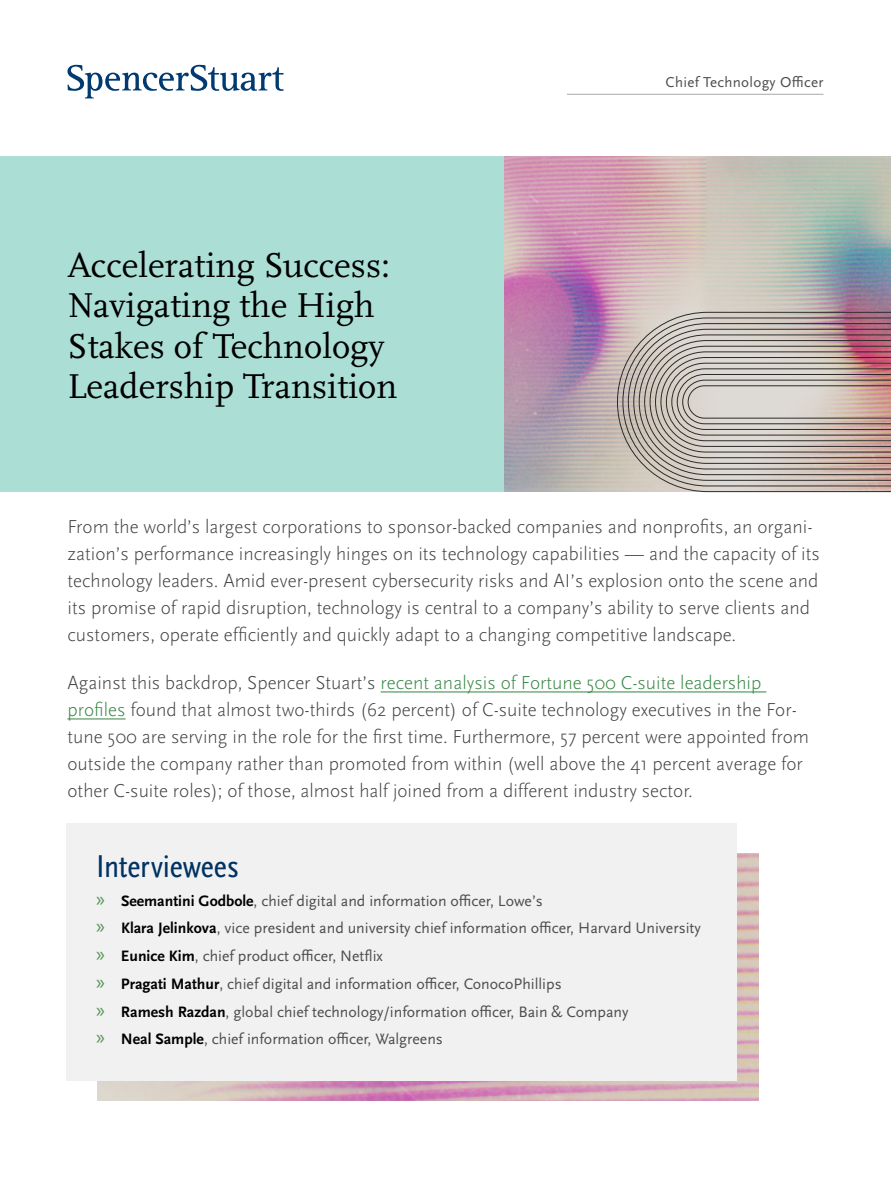
<style>
.page{position:relative;width:891px;height:1188px;background:#fff}
.page>*{position:absolute;margin:0;border:0;box-sizing:border-box;transform-origin:0 0}
.t1{font:36px/40.5px "Scala Pro";color:#000}
.t2{font:condensed 33px "Scala Sans Pro";letter-spacing:-.01em;color:#003262}
.t3{font:300 19.5px/27px "Scala Sans Pro";color:#414042}
.t4{font:15.75px/27.8px "Scala Sans Pro";color:#4d4d4f}
.t5{font:15px "Scala Sans Pro";letter-spacing:.02em;color:#4d4d4f}
.s1{color:#348541}
.s2{font-family:"Myriad Pro";font-size:21px;color:#579154}
.s3{font-weight:700;color:#000}
</style>
<div class="page">
<svg style="left:67px;top:65px;width:217px;height:33px"></svg>
<hr style="left:567px;top:94px;width:257px;height:1px;background:#a7a9ac">
<div style="left:0;top:156px;width:510px;height:336px;background:#abdfd6"></div>
<img style="left:504px;top:156px;width:387px;height:336px">
<hr style="left:381px;top:692px;width:385px;height:1px;background:#348541">
<hr style="left:68px;top:719px;width:58px;height:1px;background:#348541">
<svg style="left:617px;top:312px;width:274px;height:180px;background:#bbada8"></svg>
<img style="left:97px;top:853px;width:661px;height:247px">
<div style="left:67px;top:823px;width:670px;height:257px;background:#f1f1f2"></div>
<h1 class="t1" style="left:68px;top:244px;width:331px">Accelerating Success:<br>Navigating the High<br>Stakes of Technology<br>Leadership Transition</h1>
<p class="t5" style="left:666px;top:73px;width:159px">Chief Technology Officer</p>
<p class="t3" style="left:68px;top:513px;width:754px">From the world’s largest corporations to sponsor-backed companies and nonprofits, an organi&shy;zation’s performance increasingly hinges on its technology capabilities — and the capacity of its technology leaders. Amid ever-present cybersecurity risks and AI’s explosion onto the scene and its promise of rapid disruption, technology is central to a company’s ability to serve clients and customers, operate efficiently and quickly adapt to a changing competitive landscape.</p>
<p class="t3" style="left:68px;top:669px;width:743px">Against this backdrop, Spencer Stuart’s <span class="s1">recent analysis of Fortune 500 C-suite leadership profiles</span> found that almost two-thirds (62 percent) of C-suite technology executives in the For&shy;tune 500 are serving in the role for the first time. Furthermore, 57 percent were appointed from outside the company rather than promoted from within (well above the 41 percent average for other C-suite roles); of those, almost half joined from a different industry sector.</p>
<h2 class="t2" style="left:96px;top:847px;width:144px">Interviewees</h2>
<p class="t4" style="left:96px;top:886px;width:606px"><span class="s2">»</span> <span class="s3">Seemantini Godbole</span>, chief digital and information officer, Lowe’s<br><span class="s2">»</span> <span class="s3">Klara Jelinkova</span>, vice president and university chief information officer, Harvard University <span class="s2">»</span> <span class="s3">Eunice Kim</span>, chief product officer, Netflix<br><span class="s2">»</span> <span class="s3">Pragati Mathur</span>, chief digital and information officer, ConocoPhillips<br><span class="s2">»</span> <span class="s3">Ramesh Razdan</span>, global chief technology/information officer, Bain &amp; Company<br><span class="s2">»</span> <span class="s3">Neal Sample</span>, chief information officer, Walgreens</p>
</div>
